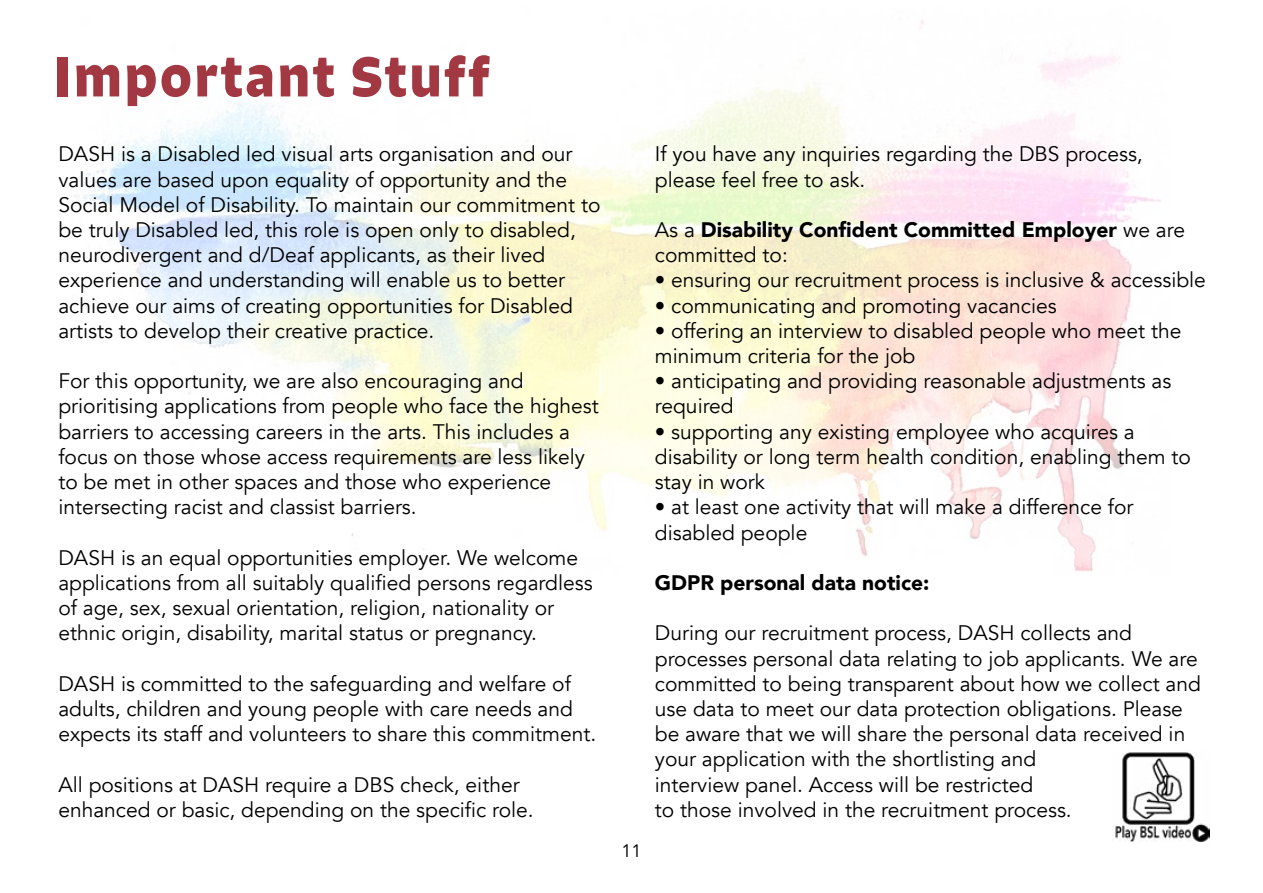
<style>
.page{position:relative;width:1263px;height:893px;background:#fff}
.page>*{position:absolute;margin:0;border:0;box-sizing:border-box;transform-origin:0 0}
.t1{font:700 54px "Signo";letter-spacing:.04em;color:#a13842}
.t2{font:21px/25.2px "Avenir";color:#000}
.t3{font:900 21px/25.2px "Avenir";color:#000}
.t4{font:18px "Avenir";color:#000}
.s1{font-weight:400}
</style>
<div class="page">
<img style="left:74px;top:20px;width:1087px;height:552px">
<img style="left:1115px;top:752px;width:95px;height:89px">
<p class="t1" style="left:54px;top:42px;width:438px">Important Stuff</p>
<p class="t2" style="left:58px;top:142px;width:544px">DASH is a Disabled led visual arts organisation and our values are based upon equality of opportunity and the Social Model of Disability. To maintain our commitment to be truly Disabled led, this role is open only to disabled, neurodivergent and d/Deaf applicants, as their lived experience and understanding will enable us to better achieve our aims of creating opportunities for Disabled artists to develop their creative practice.</p>
<p class="t2" style="left:58px;top:369px;width:542px">For this opportunity, we are also encouraging and prioritising applications from people who face the highest barriers to accessing careers in the arts. This includes a focus on those whose access requirements are less likely to be met in other spaces and those who experience intersecting racist and classist barriers.</p>
<p class="t2" style="left:58px;top:545px;width:536px">DASH is an equal opportunities employer. We welcome applications from all suitably qualified persons regardless of age, sex, sexual orientation, religion, nationality or ethnic origin, disability, marital status or pregnancy.</p>
<p class="t2" style="left:58px;top:671px;width:539px">DASH is committed to the safeguarding and welfare of adults, children and young people with care needs and expects its staff and volunteers to share this commitment.</p>
<p class="t2" style="left:58px;top:772px;width:477px">All positions at DASH require a DBS check, either enhanced or basic, depending on the specific role.</p>
<p class="t4" style="left:621px;top:840px;width:22px">11</p>
<p class="t2" style="left:655px;top:142px;width:489px">If you have any inquiries regarding the DBS process, please feel free to ask.</p>
<p class="t3" style="left:655px;top:217px;width:532px"><span class="s1">As a</span> Disability Confident Committed Employer <span class="s1">we are committed to:</span></p>
<p class="t2" style="left:655px;top:268px;width:553px">• ensuring our recruitment process is inclusive &amp; accessible</p>
<p class="t2" style="left:655px;top:293px;width:403px">• communicating and promoting vacancies</p>
<p class="t2" style="left:655px;top:318px;width:528px">• offering an interview to disabled people who meet the minimum criteria for the job</p>
<p class="t2" style="left:655px;top:369px;width:518px">• anticipating and providing reasonable adjustments as required</p>
<p class="t2" style="left:655px;top:419px;width:538px">• supporting any existing employee who acquires a disability or long term health condition, enabling them to stay in work</p>
<p class="t2" style="left:655px;top:495px;width:480px">• at least one activity that will make a difference for disabled people</p>
<p class="t3" style="left:655px;top:569px;width:276px">GDPR personal data notice:</p>
<p class="t2" style="left:655px;top:621px;width:547px">During our recruitment process, DASH collects and processes personal data relating to job applicants. We are committed to being transparent about how we collect and use data to meet our data protection obligations. Please be aware that we will share the personal data received in your application with the shortlisting and</p>
<p class="t2" style="left:655px;top:772px;width:380px">interview panel. Access will be restricted</p>
<p class="t2" style="left:655px;top:797px;width:418px">to those involved in the recruitment process.</p>
</div>
